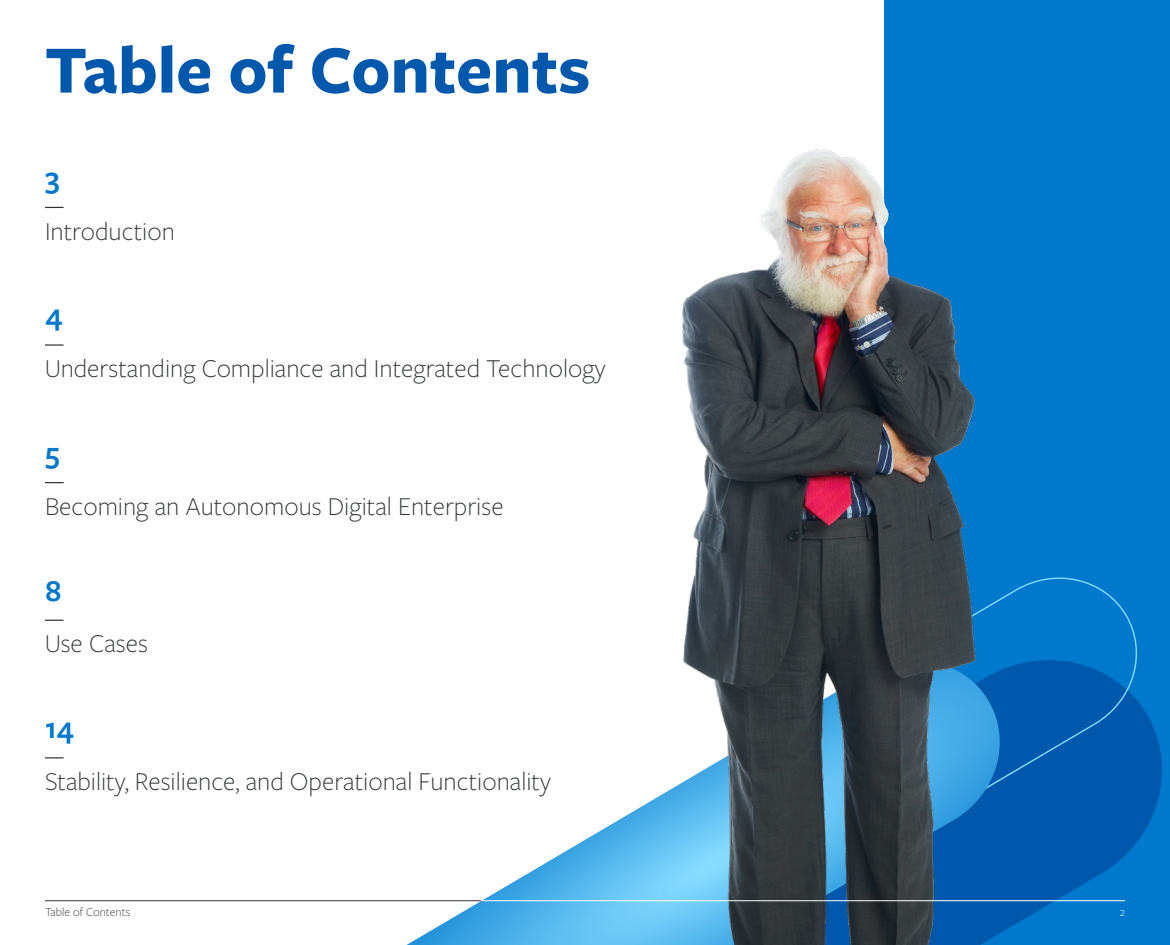
<style>
.page{position:relative;width:1170px;height:945px;background:#fff}
.page>*{position:absolute;margin:0;border:0;box-sizing:border-box;transform-origin:0 0}
.t1{font:700 70px "Freight Sans Pro";color:#0058ac}
.t2{font:600 31.62px "Freight Sans Pro";color:#0078cc}
.t3{font:300 26.75px "Freight Sans Pro";color:#313435}
.t4{font:300 12.5px "Freight Sans Pro";color:#313435}
.t5{font:300 12.5px "Freight Sans Pro";color:#fff}
</style>
<div class="page">
<div style="left:884px;top:0;width:286px;height:945px;background:#0078cc"></div>
<svg style="left:45px;top:207px;width:19px;height:1px"></svg>
<svg style="left:45px;top:344px;width:19px;height:2px"></svg>
<svg style="left:45px;top:482px;width:19px;height:1px"></svg>
<svg style="left:45px;top:620px;width:19px;height:1px"></svg>
<svg style="left:45px;top:757px;width:19px;height:1px"></svg>
<svg style="left:356px;top:717px;width:806px;height:228px"></svg>
<svg style="left:978px;top:577px;width:170px;height:368px"></svg>
<svg style="left:407px;top:660px;width:605px;height:285px"></svg>
<img style="left:683px;top:150px;width:295px;height:795px">
<hr style="left:45px;top:901px;width:439px;height:1px;background:#313435">
<hr style="left:481px;top:901px;width:644px;height:1px;background:#fff">
<h1 class="t1" style="left:45px;top:22px;width:547px">Table of Contents</h1>
<p class="t2" style="left:45px;top:156px;width:16px">3</p>
<p class="t3" style="left:45px;top:213px;width:131px">Introduction</p>
<p class="t2" style="left:45px;top:294px;width:19px">4</p>
<p class="t3" style="left:45px;top:351px;width:562px">Understanding Compliance and Integrated Technology</p>
<p class="t2" style="left:45px;top:431px;width:16px">5</p>
<p class="t3" style="left:45px;top:488px;width:460px">Becoming an Autonomous Digital Enterprise</p>
<p class="t2" style="left:45px;top:569px;width:18px">8</p>
<p class="t3" style="left:45px;top:626px;width:105px">Use Cases</p>
<p class="t2" style="left:45px;top:706px;width:30px">14</p>
<p class="t3" style="left:45px;top:763px;width:507px">Stability, Resilience, and Operational Functionality</p>
<p class="t4" style="left:45px;top:904px;width:87px">Table of Contents</p>
<p class="t5" style="left:1120px;top:904px;width:7px">2</p>
</div>
